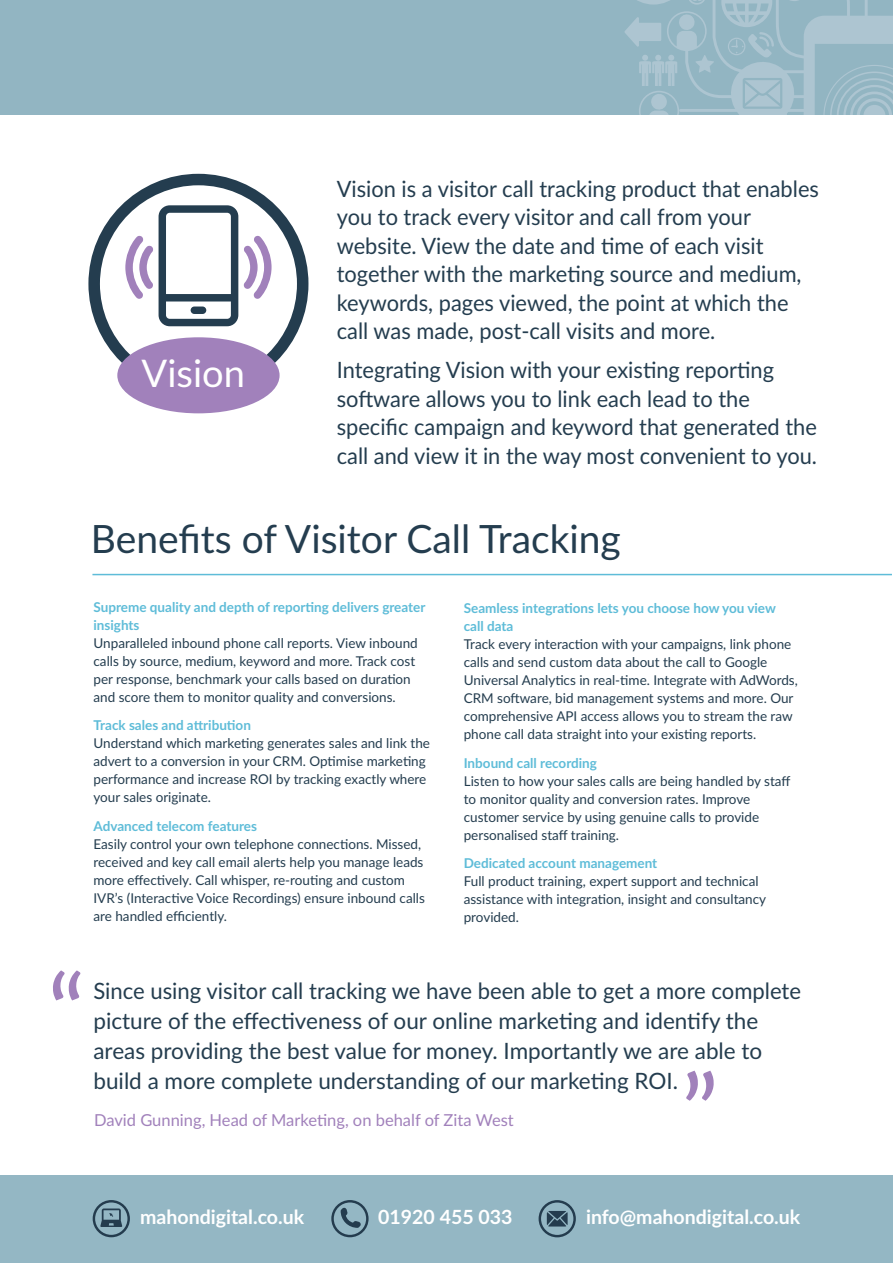
<style>
.page{position:relative;width:893px;height:1263px;background:#fff}
.page>*{position:absolute;margin:0;border:0;box-sizing:border-box;transform-origin:0 0}
.t1{font:103.95px "Lato";color:#a181bb}
.t2{font:39px "Lato";color:#243d4f}
.t3{font:38.1px "Lato";color:#fff}
.t4{font:22.5px/28.5px "Lato";color:#243d4f}
.t5{font:700 19.5px "Lato";color:#fff}
.t6{font:16.5px "Lato";color:#a181bb}
.t7{font:13.5px/18px "Lato";color:#243d4f}
.t8{font:700 13.5px/18px "Lato";color:#5ebcd8}
</style>
<div class="page">
<div style="left:0;top:0;width:893px;height:114px;background:#92b5c2"></div>
<svg style="left:619px;top:0;width:274px;height:115px"></svg>
<hr style="left:92px;top:574px;width:800px;height:1px;background:#5ebcd8">
<svg style="left:94px;top:180px;width:209px;height:208px"></svg>
<div style="left:88px;top:174px;width:220px;height:220px;border:12px solid #243d4f;border-radius:50%"></div>
<svg style="left:125px;top:205px;width:147px;height:121px"></svg>
<div style="left:191px;top:306px;width:15px;height:8px;background:#243d4f;border-radius:4px"></div>
<div style="left:117px;top:337px;width:163px;height:76px;background:#a181bb;border-radius:50%"></div>
<div style="left:0;top:1175px;width:893px;height:88px;background:#94b7c4"></div>
<div style="left:331px;top:1200px;width:38px;height:37px;border:2px solid #243c4e;border-radius:50%"></div>
<svg style="left:341px;top:1207px;width:20px;height:21px"></svg>
<div style="left:93px;top:1200px;width:37px;height:37px;border:2px solid #243c4e;border-radius:50%"></div>
<svg style="left:100px;top:1208px;width:22px;height:19px"></svg>
<div style="left:539px;top:1200px;width:37px;height:37px;border:2px solid #243c4e;border-radius:50%"></div>
<svg style="left:547px;top:1211px;width:21px;height:15px"></svg>
<h3 class="t3" style="left:142px;top:345px;width:105px">Vision</h3>
<p class="t4" style="left:337px;top:173px;width:484px">Vision is a visitor call tracking product that enables you to track every visitor and call from your website. View the date and time of each visit together with the marketing source and medium, keywords, pages viewed, the point at which the call was made, post-call visits and more.</p>
<h3 class="t4" style="left:337px;top:355px;width:482px">Integrating Vision with your existing reporting software allows you to link each lead to the specific campaign and keyword that generated the call and view it in the way most convenient to you.</h3>
<h2 class="t2" style="left:91px;top:511px;width:531px">Benefits of Visitor Call Tracking</h2>
<p class="t8" style="left:94px;top:597px;width:333px">Supreme quality and depth of reporting delivers greater insights</p>
<p class="t7" style="left:94px;top:633px;width:326px">Unparalleled inbound phone call reports. View inbound calls by source, medium, keyword and more. Track cost per response, benchmark your calls based on duration and score them to monitor quality and conversions.</p>
<p class="t8" style="left:94px;top:716px;width:159px">Track sales and attribution</p>
<p class="t7" style="left:94px;top:734px;width:338px">Understand which marketing generates sales and link the advert to a conversion in your CRM. Optimise marketing performance and increase ROI by tracking exactly where your sales originate.</p>
<p class="t8" style="left:94px;top:816px;width:165px">Advanced telecom features</p>
<p class="t7" style="left:94px;top:834px;width:333px">Easily control your own telephone connections. Missed, received and key call email alerts help you manage leads more effectively. Call whisper, re-routing and custom IVR’s (Interactive Voice Recordings) ensure inbound calls are handled efficiently.</p>
<p class="t8" style="left:464px;top:599px;width:314px">Seamless integrations lets you choose how you view call data</p>
<p class="t7" style="left:464px;top:635px;width:336px">Track every interaction with your campaigns, link phone calls and send custom data about the call to Google Universal Analytics in real-time. Integrate with AdWords, CRM software, bid management systems and more. Our comprehensive API access allows you to stream the raw phone call data straight into your existing reports.</p>
<p class="t8" style="left:464px;top:753px;width:135px">Inbound call recording</p>
<p class="t7" style="left:464px;top:771px;width:328px">Listen to how your sales calls are being handled by staff to monitor quality and conversion rates. Improve customer service by using genuine calls to provide personalised staff training.</p>
<p class="t8" style="left:464px;top:853px;width:195px">Dedicated account management</p>
<p class="t7" style="left:464px;top:872px;width:304px">Full product training, expert support and technical assistance with integration, insight and consultancy provided.</p>
<h1 class="t1" style="left:47px;top:938px;width:39px">“</h1>
<p class="t4" style="left:93px;top:975px;width:709px;line-height:30px">Since using visitor call tracking we have been able to get a more complete picture of the effectiveness of our online marketing and identify the areas providing the best value for money. Importantly we are able to build a more complete understanding of our marketing ROI.</p>
<h1 class="t1" style="left:681px;top:1038px;width:39px">”</h1>
<p class="t6" style="left:94px;top:1108px;width:421px">David Gunning, Head of Marketing, on behalf of Zita West</p>
<h3 class="t5" style="left:140px;top:1203px;width:166px">mahondigital.co.uk</h3>
<h3 class="t5" style="left:378px;top:1203px;width:136px">01920 455 033</h3>
<h3 class="t5" style="left:586px;top:1203px;width:216px">info@mahondigital.co.uk</h3>
</div>
